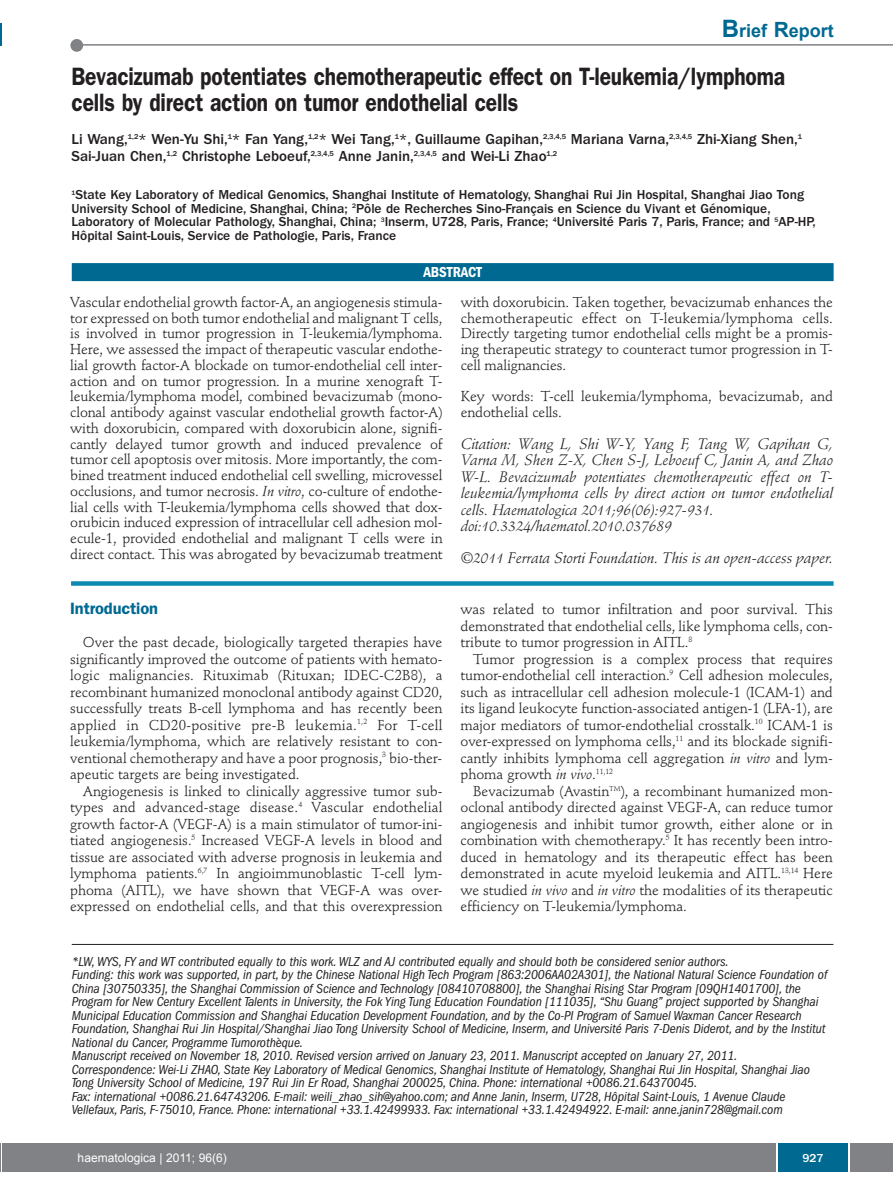
<style>
.page{position:relative;width:893px;height:1191px;background:#fff}
.page>*{position:absolute;margin:0;border:0;box-sizing:border-box;transform-origin:0 0}
.t1{font:600 25.2px/25.5px "Franklin Gothic";letter-spacing:-.005em;color:#231f20;scale:.83 1}
.t2{font:700 18px "Arial";color:#006991}
.t3{font:600 16.5px "Franklin Gothic";letter-spacing:-.01em;color:#006991}
.t4{font:italic 15.15px "Stempel Schneidler";letter-spacing:-.005em;color:#231f20}
.t5{font:italic 15px/16.5px "Stempel Schneidler";letter-spacing:-.005em;color:#231f20}
.t6{font:500 15px/16.5px "Franklin Gothic";color:#231f20}
.t7{font:600 condensed 15px "Franklin Gothic";letter-spacing:-.005em;color:#fff}
.t8{font:14.25px/16.5px "Stempel Schneidler";letter-spacing:-.005em;color:#231f20;text-align:justify}
.t9{font:italic condensed 13.5px/13.5px "Franklin Gothic";letter-spacing:-.005em;color:#231f20}
.t10{font:500 13.5px/13.5px "Franklin Gothic";color:#231f20}
.t11{font:12px "Arial";color:#fff}
.t12{font:500 12px "Franklin Gothic";color:#fff}
.s1{font-size:24px}
.s2{font-size:21px}
.s3{font-style:italic}
</style>
<div class="page">
<div style="left:70px;top:39px;width:13px;height:13px;background:#808285;border-radius:50%"></div>
<hr style="left:78px;top:44px;width:815px;height:2px;background:#808285">
<div style="left:2px;top:1143px;width:891px;height:28px;background:#808285"></div>
<div style="left:778px;top:1143px;width:70px;height:28px;background:#006991"></div>
<hr style="left:776px;top:1143px;width:2px;height:28px;background:#fff">
<hr style="left:848px;top:1143px;width:2px;height:28px;background:#fff">
<hr style="left:0;top:23px;width:2px;height:22px;background:#006991">
<svg style="left:0;top:1143px;width:1px;height:28px"></svg>
<hr style="left:72px;top:944px;width:761px;height:1px;background:#231f20">
<div style="left:72px;top:263px;width:762px;height:18px;background:#006991"></div>
<div style="left:71px;top:581px;width:763px;height:5px;background:#0d8aaf"></div>
<p class="t2" style="left:722px;top:21px;width:113px"><span class="s1">B</span>rief <span class="s2">R</span>eport</p>
<h1 class="t1" style="left:71px;top:66px;width:861px">Bevacizumab potentiates chemotherapeutic effect on T-leukemia/lymphoma cells by direct action on tumor endothelial cells</h1>
<p class="t6" style="left:72px;top:132px;width:732px">Li Wang,<sup>1,2</sup>* Wen-Yu Shi,<sup>1</sup>* Fan Yang,<sup>1,2</sup>* Wei Tang,<sup>1</sup>*, Guillaume Gapihan,<sup>2,3,4,5</sup> Mariana Varna,<sup>2,3,4,5</sup> Zhi-Xiang Shen,<sup>1<br></sup>Sai-Juan Chen,<sup>1,2</sup> Christophe Leboeuf,<sup>2,3,4,5</sup> Anne Janin,<sup>2,3,4,5</sup> and Wei-Li Zhao<sup>1,2</sup></p>
<p class="t10" style="left:72px;top:189px;width:746px"><sup>1</sup>State Key Laboratory of Medical Genomics, Shanghai Institute of Hematology, Shanghai Rui Jin Hospital, Shanghai Jiao Tong University School of Medicine, Shanghai, China; <sup>2</sup>Pôle de Recherches Sino-Français en Science du Vivant et Génomique, Laboratory of Molecular Pathology, Shanghai, China; <sup>3</sup>Inserm, U728, Paris, France; <sup>4</sup>Université Paris 7, Paris, France; and <sup>5</sup>AP-HP, Hôpital Saint-Louis, Service de Pathologie, Paris, France</p>
<p class="t7" style="left:423px;top:267px;width:60px">ABSTRACT</p>
<p class="t8" style="left:70px;top:295px;width:374px;line-height:15.8px">Vascular endothelial growth factor-A, an angiogenesis stimula&shy;tor expressed on both tumor endothelial and malignant T cells, is involved in tumor progression in T-leukemia/lymphoma.<br>Here, we assessed the impact of therapeutic vascular endothe&shy;lial growth factor-A blockade on tumor-endothelial cell inter&shy;action and on tumor progression. In a murine xenograft T&shy;leukemia/lymphoma model, combined bevacizumab (mono&shy;clonal antibody against vascular endothelial growth factor-A) with doxorubicin, compared with doxorubicin alone, signifi&shy;cantly delayed tumor growth and induced prevalence of tumor cell apoptosis over mitosis. More importantly, the com&shy;bined treatment induced endothelial cell swelling, microvessel occlusions, and tumor necrosis. <span class="s3">In vitro</span>, co-culture of endothe&shy;lial cells with T-leukemia/lymphoma cells showed that dox&shy;orubicin induced expression of intracellular cell adhesion mol&shy;ecule-1, provided endothelial and malignant T cells were in direct contact. This was abrogated by bevacizumab treatment</p>
<p class="t8" style="left:461px;top:295px;width:374px;line-height:15.8px">with doxorubicin. Taken together, bevacizumab enhances the chemotherapeutic effect on T-leukemia/lymphoma cells.<br>Directly targeting tumor endothelial cells might be a promis&shy;ing therapeutic strategy to counteract tumor progression in T&shy;cell malignancies.</p>
<p class="t8" style="left:461px;top:390px;width:374px;line-height:15.8px">Key words: T-cell leukemia/lymphoma, bevacizumab, and endothelial cells.</p>
<p class="t5" style="left:461px;top:437px;width:374px">Citation: Wang L, Shi W-Y, Yang F, Tang W, Gapihan G, Varna M, Shen Z-X, Chen S-J, Leboeuf C, Janin A, and Zhao W-L. Bevacizumab potentiates chemotherapeutic effect on T&shy;leukemia/lymphoma cells by direct action on tumor endothelial cells. Haematologica 2011;96(06):927-931. doi:10.3324/haematol.2010.037689</p>
<p class="t4" style="left:461px;top:551px;width:374px">©2011 Ferrata Storti Foundation. This is an open-access paper.</p>
<p class="t3" style="left:70px;top:603px;width:89px">Introduction</p>
<p class="t8" style="left:70px;top:635px;width:374px;text-indent:13px">Over the past decade, biologically targeted therapies have significantly improved the outcome of patients with hemato&shy;logic malignancies. Rituximab (Rituxan; IDEC-C2B8), a recombinant humanized monoclonal antibody against CD20, successfully treats B-cell lymphoma and has recently been applied in CD20-positive pre-B leukemia.<sup>1,2</sup> For T-cell leukemia/lymphoma, which are relatively resistant to con&shy;ventional chemotherapy and have a poor prognosis,<sup>3</sup> bio-ther&shy;apeutic targets are being investigated.</p>
<p class="t8" style="left:70px;top:784px;width:374px;text-indent:13px">Angiogenesis is linked to clinically aggressive tumor sub&shy;types and advanced-stage disease.<sup>4</sup> Vascular endothelial growth factor-A (VEGF-A) is a main stimulator of tumor-ini&shy;tiated angiogenesis.<sup>5</sup> Increased VEGF-A levels in blood and tissue are associated with adverse prognosis in leukemia and lymphoma patients.<sup>6,7</sup> In angioimmunoblastic T-cell lym&shy;phoma (AITL), we have shown that VEGF-A was over&shy;expressed on endothelial cells, and that this overexpression</p>
<p class="t8" style="left:460px;top:602px;width:374px">was related to tumor infiltration and poor survival. This demonstrated that endothelial cells, like lymphoma cells, con&shy;tribute to tumor progression in AITL.<sup>8</sup></p>
<p class="t8" style="left:460px;top:652px;width:374px;text-indent:13px">Tumor progression is a complex process that requires tumor-endothelial cell interaction.<sup>9</sup> Cell adhesion molecules, such as intracellular cell adhesion molecule-1 (ICAM-1) and its ligand leukocyte function-associated antigen-1 (LFA-1), are major mediators of tumor-endothelial crosstalk.<sup>10</sup> ICAM-1 is over-expressed on lymphoma cells,<sup>11</sup> and its blockade signifi&shy;cantly inhibits lymphoma cell aggregation <span class="s3">in vitro</span> and lym&shy;phoma growth <span class="s3">in vivo</span>.<sup>11,12</sup></p>
<p class="t8" style="left:460px;top:784px;width:374px;text-indent:13px">Bevacizumab (Avastin<sup>TM</sup>), a recombinant humanized mon&shy;oclonal antibody directed against VEGF-A, can reduce tumor angiogenesis and inhibit tumor growth, either alone or in combination with chemotherapy.<sup>5</sup> It has recently been intro&shy;duced in hematology and its therapeutic effect has been demonstrated in acute myeloid leukemia and AITL.<sup>13,14</sup> Here we studied <span class="s3">in vivo</span> and <span class="s3">in vitro</span> the modalities of its therapeutic efficiency on T-leukemia/lymphoma.</p>
<p class="t9" style="left:72px;top:955px;width:757px">*LW, WYS, FY and WT contributed equally to this work. WLZ and AJ contributed equally and should both be considered senior authors.<br>Funding: this work was supported, in part, by the Chinese National High Tech Program [863:2006AA02A301], the National Natural Science Foundation of China [30750335], the Shanghai Commission of Science and Technology [08410708800], the Shanghai Rising Star Program [09QH1401700], the Program for New Century Excellent Talents in University, the Fok Ying Tung Education Foundation [111035], “Shu Guang” project supported by Shanghai Municipal Education Commission and Shanghai Education Development Foundation, and by the Co-PI Program of Samuel Waxman Cancer Research Foundation, Shanghai Rui Jin Hospital/Shanghai Jiao Tong University School of Medicine, Inserm, and Université Paris 7-Denis Diderot, and by the Institut National du Cancer, Programme Tumorothèque.<br>Manuscript received on November 18, 2010. Revised version arrived on January 23, 2011. Manuscript accepted on January 27, 2011.<br>Correspondence: Wei-Li ZHAO, State Key Laboratory of Medical Genomics, Shanghai Institute of Hematology, Shanghai Rui Jin Hospital, Shanghai Jiao Tong University School of Medicine, 197 Rui Jin Er Road, Shanghai 200025, China. Phone: international +0086.21.64370045.<br>Fax: international +0086.21.64743206. E-mail: weili_zhao_sih@yahoo.com; and Anne Janin, Inserm, U728, Hôpital Saint-Louis, 1 Avenue Claude Vellefaux, Paris, F-75010, France. Phone: international +33.1.42499933. Fax: international +33.1.42494922. E-mail: anne.janin728@gmail.com</p>
<p class="t11" style="left:78px;top:1151px;width:151px">haematologica | 2011; 96(6)</p>
<p class="t12" style="left:802px;top:1154px;width:23px">927</p>
</div>
